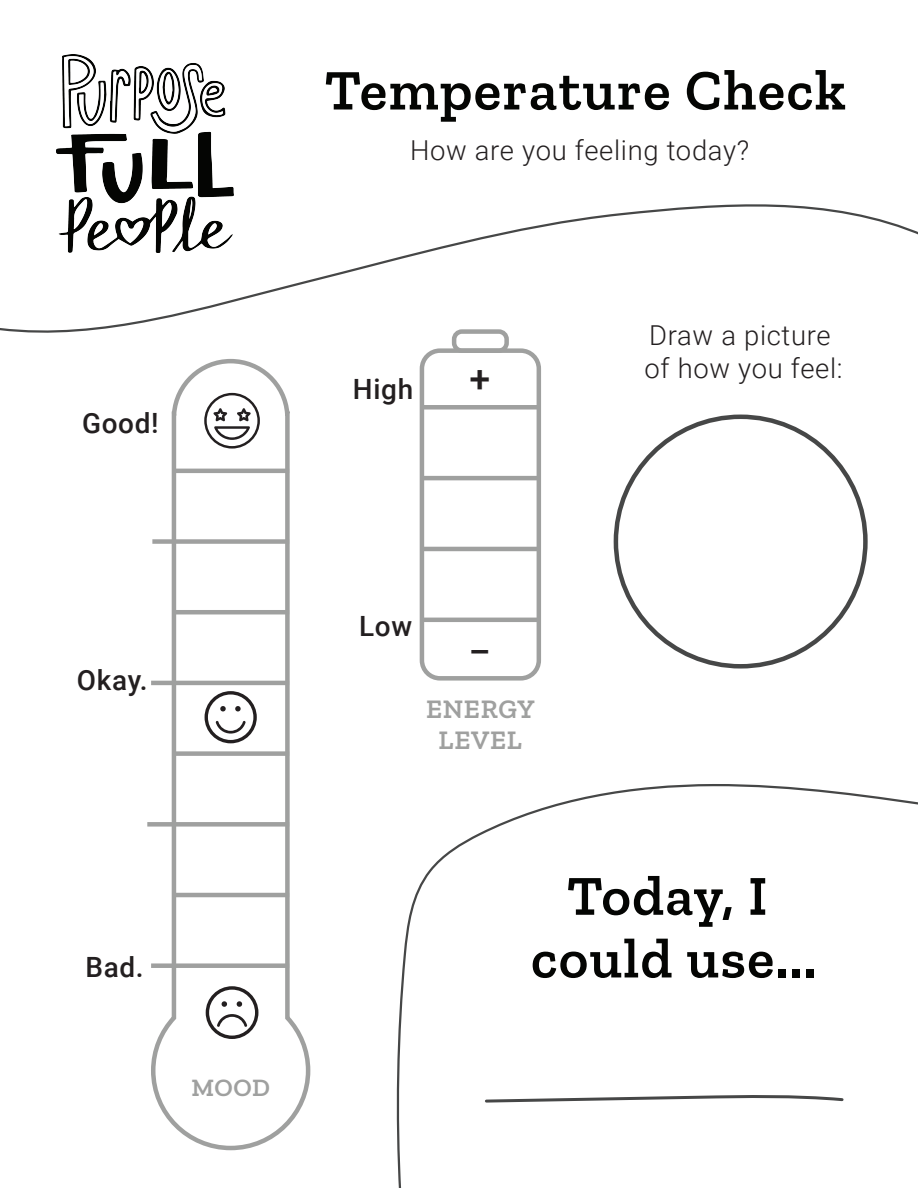
<style>
.page{position:relative;width:918px;height:1188px;background:#fff}
.page>*{position:absolute;margin:0;border:0;box-sizing:border-box;transform-origin:0 0}
.t1{font:600 57.3px "Zilla Slab";letter-spacing:.025em;color:#040503}
.t2{font:600 56.4px/62.7px "Zilla Slab";letter-spacing:.025em;color:#040503;text-align:center}
.t3{font:500 37.35px "Roboto";color:#231f20}
.t4{font:500 27.9px "Roboto";letter-spacing:.025em;color:#231f20}
.t5{font:300 27.45px/32.8px "Roboto";letter-spacing:.025em;color:#231f20}
.t6{font:600 27.3px/31.5px "Zilla Slab";letter-spacing:.025em;color:#9fa09f;text-align:center}
.t7{font:600 25.5px "Zilla Slab";color:#9fa09f}
</style>
<div class="page">
<div style="left:147px;top:822px;width:142px;height:5px;background:#9fa09f"></div>
<svg style="left:149px;top:359px;width:162px;height:792px"></svg>
<svg style="left:0;top:204px;width:918px;height:137px"></svg>
<img style="left:56px;top:54px;width:178px;height:199px">
<svg style="left:204px;top:393px;width:56px;height:56px"></svg>
<svg style="left:205px;top:691px;width:52px;height:52px"></svg>
<svg style="left:206px;top:986px;width:52px;height:53px"></svg>
<div style="left:422px;top:405px;width:117px;height:5px;background:#9fa09f"></div>
<hr style="left:422px;top:476px;width:117px;height:4px;background:#9fa09f">
<hr style="left:422px;top:547px;width:117px;height:4px;background:#9fa09f">
<hr style="left:422px;top:618px;width:117px;height:4px;background:#9fa09f">
<div style="left:420px;top:348px;width:121px;height:333px;border:4px solid #9fa09f;border-radius:18px"></div>
<div style="left:452px;top:329px;width:57px;height:24px;border:4px solid #9fa09f;border-radius:8px"></div>
<svg style="left:396px;top:784px;width:522px;height:404px"></svg>
<p class="t4" style="left:82px;top:404px;width:78px">Good!</p>
<h1 class="t1" style="left:325px;top:58px;width:523px">Temperature Check</h1>
<p class="t5" style="left:410px;top:132px;width:341px">How are you feeling today?</p>
<p class="t4" style="left:353px;top:369px;width:62px">High</p>
<h3 class="t3" style="left:470px;top:353px;width:22px">+</h3>
<p class="t5" style="left:645px;top:318px;width:200px">Draw a picture of how you feel:</p>
<p class="t4" style="left:77px;top:661px;width:72px">Okay.</p>
<p class="t4" style="left:85px;top:948px;width:60px">Bad.</p>
<p class="t7" style="left:191px;top:1073px;width:80px">MOOD</p>
<p class="t4" style="left:359px;top:606px;width:55px">Low</p>
<h3 class="t3" style="left:472px;top:611px;width:18px">_</h3>
<p class="t6" style="left:426px;top:693px;width:110px">ENERGY<br>LEVEL</p>
<h2 class="t2" style="left:531px;top:865px;width:286px">Today, I could use...</h2>
</div>
